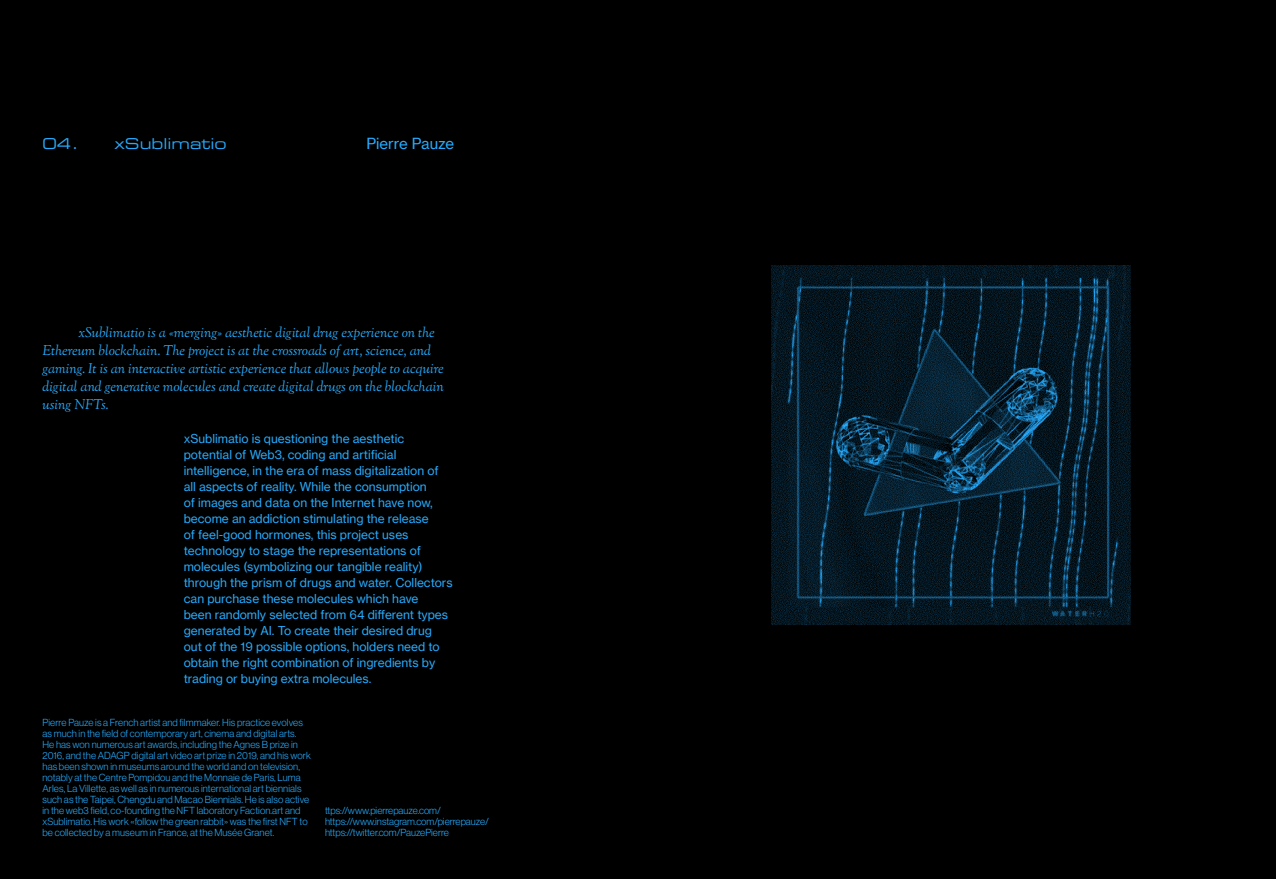
<style>
.page{position:relative;width:1276px;height:879px;background:#000}
.page>*{position:absolute;margin:0;border:0;box-sizing:border-box;transform-origin:0 0}
.t1{font:15px "Eurostile LT Std Ex 2";color:#26aafc}
.t2{font:15px "N Haas Grotesk TX Pro 55 Rg";color:#26aafc}
.t3{font:italic 14px/18px "Sorts Mill Goudy";color:#26aafc}
.t4{font:12px/16px "N Haas Grotesk TX Pro 55 Rg";color:#26aafc}
.t5{font:300 10px/11px "Neue Haas Display";letter-spacing:.01em;color:#26aafc}
</style>
<div class="page">
<img style="left:771px;top:266px;width:359px;height:358px">
<h1 class="t1" style="left:43px;top:133px;width:186px">04. xSublimatio</h1>
<h1 class="t2" style="left:366px;top:135px;width:89px">Pierre Pauze</h1>
<p class="t3" style="left:43px;top:324px;width:403px;text-indent:36px">xSublimatio is a «merging» aesthetic digital drug experience on the Ethereum blockchain. The project is at the crossroads of art, science, and gaming. It is an interactive artistic experience that allows people to acquire digital and generative molecules and create digital drugs on the blockchain using NFTs.</p>
<p class="t4" style="left:184px;top:431px;width:270px">xSublimatio is questioning the aesthetic potential of Web3, coding and artificial intelligence, in the era of mass digitalization of all aspects of reality. While the consumption<br>of images and data on the Internet have now, become an addiction stimulating the release<br>of feel-good hormones, this project uses technology to stage the representations of molecules (symbolizing our tangible reality) through the prism of drugs and water. Collectors can purchase these molecules which have<br>been randomly selected from 64 different types generated by AI. To create their desired drug out of the 19 possible options, holders need to obtain the right combination of ingredients by trading or buying extra molecules.</p>
<p class="t5" style="left:43px;top:717px;width:270px">Pierre Pauze is a French artist and filmmaker. His practice evolves as much in the field of contemporary art, cinema and digital arts.<br>He has won numerous art awards, including the Agnes B prize in 2016, and the ADAGP digital art video art prize in 2019, and his work has been shown in museums around the world and on television, notably at the Centre Pompidou and the Monnaie de Paris, Luma Arles, La Villette, as well as in numerous international art biennials such as the Taipei, Chengdu and Macao Biennials. He is also active in the web3 field, co-founding the NFT laboratory Faction.art and xSublimatio. His work «follow the green rabbit» was the first NFT to be collected by a museum in France, at the Musée Granet.</p>
<p class="t5" style="left:325px;top:805px;width:165px">ttps://www.pierrepauze.com/ https://www.instagram.com/pierrepauze/ https://twitter.com/PauzePierre</p>
</div>
